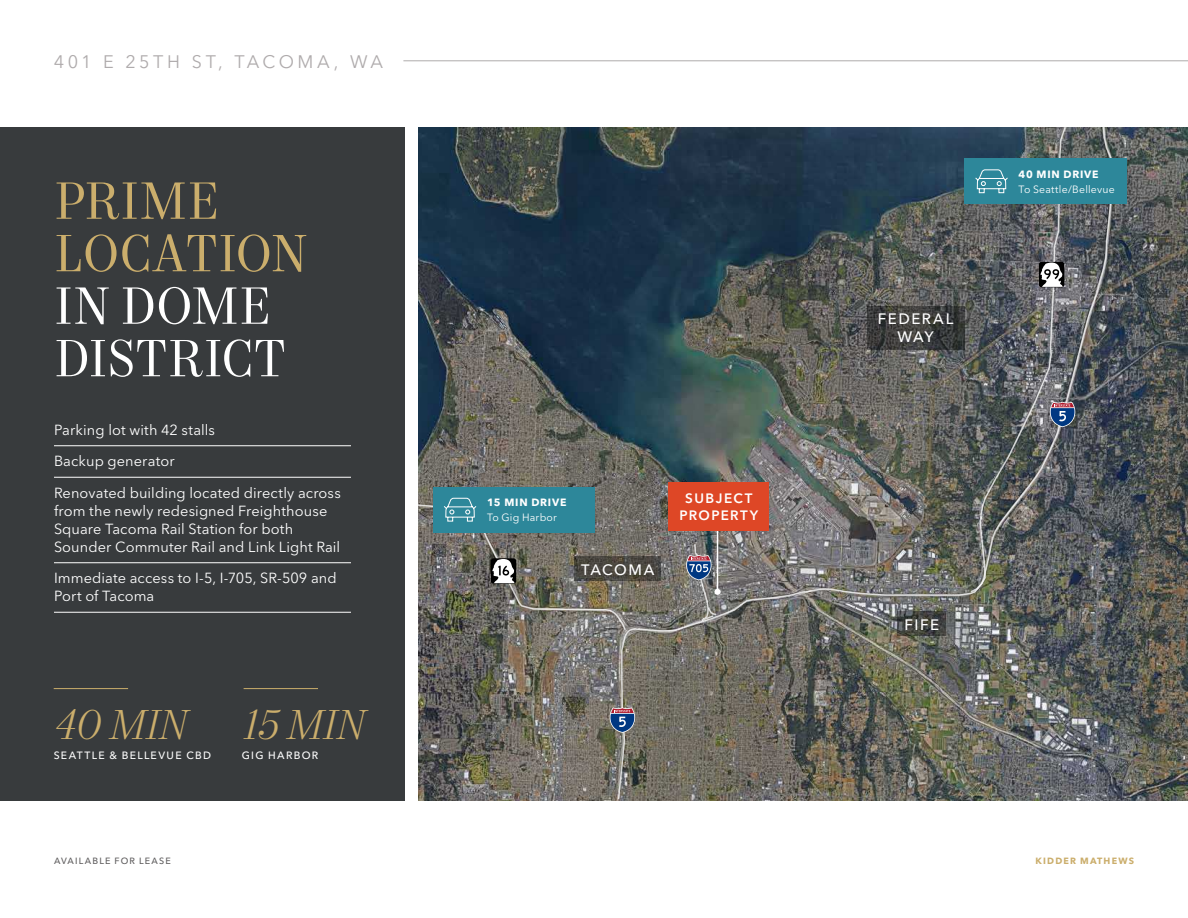
<style>
.page{position:relative;width:1188px;height:918px;background:#fff}
.page>*{position:absolute;margin:0;border:0;box-sizing:border-box;transform-origin:0 0}
.t1{font:52.5px/52.5px "Mort Modern 08";letter-spacing:-.01em;color:#fff}
.t2{font:52.5px/52.5px "Mort Modern 08";letter-spacing:-.005em;color:#cbae6c}
.t3{font:italic 300 42px "Mort Modern 07";letter-spacing:-.025em;color:#cbae6c}
.t4{font:18px "Avenir Next LT Pro";letter-spacing:.19em;color:#afabac}
.t5{font:500 15px/18px "Avenir Next LT Pro";letter-spacing:.1em;color:#fff;text-align:center}
.t6{font:14.55px/18px "Avenir Next LT Pro";letter-spacing:.005em;color:#fff}
.t7{font:600 13.5px/16.5px "Avenir Next LT Pro";letter-spacing:.105em;color:#fff;text-align:center}
.t8{font:10.5px "Avenir Next LT Pro";letter-spacing:.02em;color:#fff}
.t9{font:500 10.5px "Avenir Next LT Pro";letter-spacing:.125em;color:#fff}
.t10{font:700 10.5px "Avenir Next LT Pro";letter-spacing:.075em;color:#fff}
.t11{font:500 9px "Avenir Next LT Pro";letter-spacing:.13em;color:#5f5d5e}
.t12{font:700 9px "Avenir Next LT Pro";letter-spacing:.13em;color:#cbae6c}
</style>
<div class="page">
<div style="left:0;top:127px;width:405px;height:674px;background:#383b3d"></div>
<img style="left:418px;top:127px;width:770px;height:674px">
<img style="left:617px;top:127px;width:450px;height:674px">
<hr style="left:54px;top:445px;width:297px;height:1px;background:#fff">
<hr style="left:54px;top:477px;width:297px;height:1px;background:#fff">
<hr style="left:54px;top:562px;width:297px;height:1px;background:#fff">
<hr style="left:54px;top:612px;width:297px;height:1px;background:#fff">
<hr style="left:54px;top:688px;width:74px;height:1px;background:#cbae6c">
<hr style="left:244px;top:688px;width:74px;height:1px;background:#cbae6c">
<svg style="left:610px;top:707px;width:25px;height:26px"></svg>
<hr style="left:717px;top:515px;width:1px;height:77px;background:#fff">
<svg style="left:686px;top:543px;width:35px;height:79px;background:#7c7e85"></svg>
<div style="left:669px;top:482px;width:100px;height:49px;background:#de4726"></div>
<svg style="left:418px;top:425px;width:209px;height:206px;background:#657270"></svg>
<svg style="left:867px;top:306px;width:98px;height:43px;background:#3c3d3b"></svg>
<svg style="left:575px;top:556px;width:86px;height:25px;background:#4a4740"></svg>
<svg style="left:898px;top:611px;width:48px;height:25px"></svg>
<svg style="left:969px;top:127px;width:146px;height:467px;background:#5d6062"></svg>
<div style="left:965px;top:159px;width:162px;height:45px;background:#2d879a"></div>
<svg style="left:975px;top:127px;width:34px;height:66px"></svg>
<svg style="left:1030px;top:346px;width:120px;height:81px;background:#575c66"></svg>
<div style="left:1039px;top:262px;width:25px;height:25px;background:#000;border-radius:2px"></div>
<svg style="left:1040px;top:263px;width:23px;height:24px"></svg>
<hr style="left:403px;top:61px;width:785px;height:1px;background:#afabac">
<p class="t4" style="left:54px;top:51px;width:331px">401 E 25TH ST, TACOMA, WA</p>
<h1 class="t2" style="left:54px;top:178px;width:255px">PRIME<br>LOCATION</h1>
<h1 class="t1" style="left:54px;top:283px;width:234px">IN DOME<br>DISTRICT</h1>
<p class="t6" style="left:54px;top:414px;width:288px;line-height:31.5px">Parking lot with 42 stalls<br>Backup generator<br>Renovated building located directly across</p>
<p class="t6" style="left:54px;top:502px;width:288px">from the newly redesigned Freighthouse<br>Square Tacoma Rail Station for both<br>Sounder Commuter Rail and Link Light Rail</p>
<p class="t6" style="left:54px;top:569px;width:284px">Immediate access to I-5, I-705, SR-509 and<br>Port of Tacoma</p>
<h2 class="t3" style="left:54px;top:700px;width:135px">40 MIN</h2>
<p class="t9" style="left:54px;top:749px;width:159px">SEATTLE &amp; BELLEVUE CBD</p>
<h2 class="t3" style="left:242px;top:700px;width:124px">15 MIN</h2>
<p class="t9" style="left:242px;top:749px;width:78px">GIG HARBOR</p>
<p class="t10" style="left:487px;top:496px;width:81px">15 MIN DRIVE</p>
<p class="t8" style="left:487px;top:511px;width:71px">To Gig Harbor</p>
<p class="t5" style="left:581px;top:560px;width:75px">TACOMA</p>
<p class="t7" style="left:679px;top:490px;width:80px">SUBJECT<br>PROPERTY</p>
<p class="t5" style="left:878px;top:310px;width:77px">FEDERAL<br>WAY</p>
<p class="t10" style="left:1019px;top:168px;width:82px">40 MIN DRIVE</p>
<p class="t8" style="left:1019px;top:183px;width:98px">To Seattle/Bellevue</p>
<p class="t5" style="left:904px;top:615px;width:36px">FIFE</p>
<p class="t11" style="left:54px;top:855px;width:118px">AVAILABLE FOR LEASE</p>
<p class="t12" style="left:1036px;top:855px;width:100px">KIDDER MATHEWS</p>
</div>
